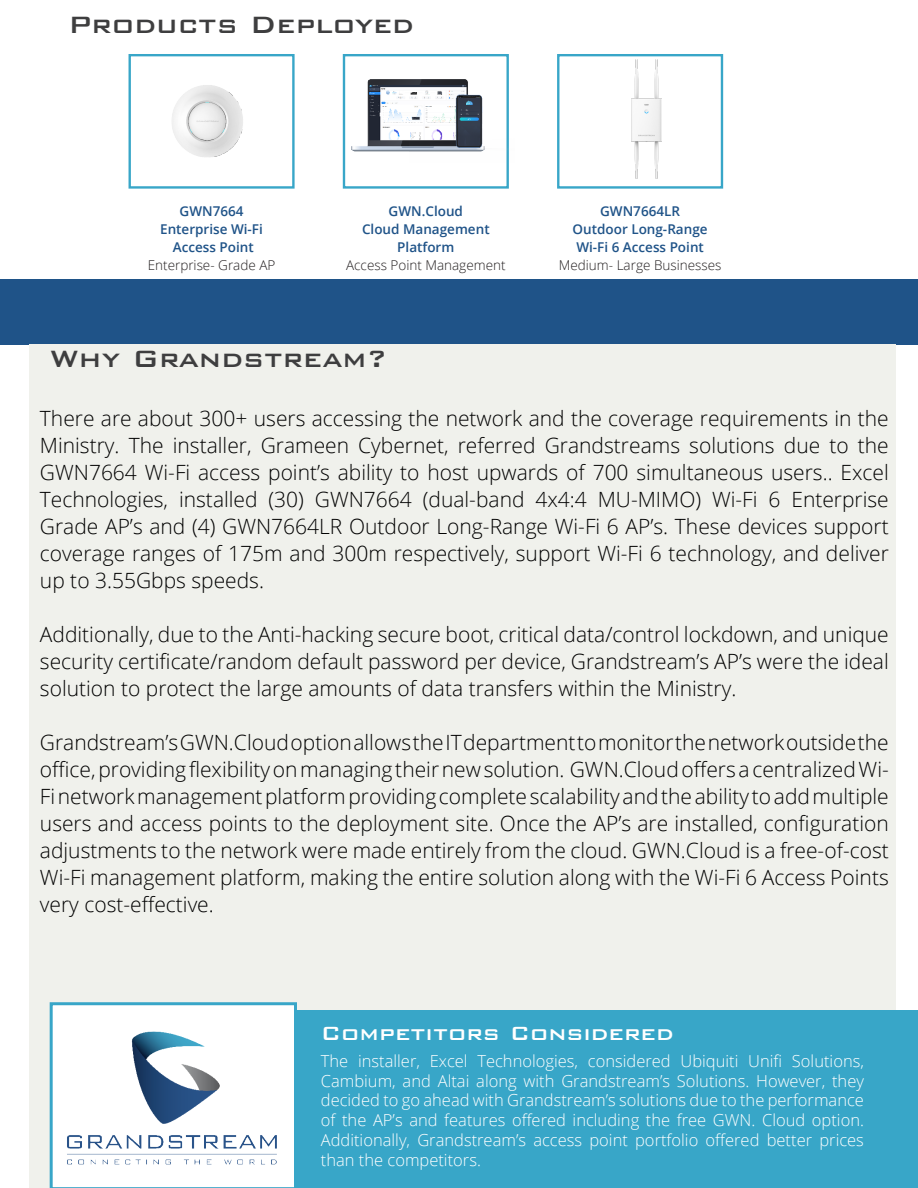
<style>
.page{position:relative;width:918px;height:1188px;background:#fff}
.page>*{position:absolute;margin:0;border:0;box-sizing:border-box;transform-origin:0 0}
.t1{font:500 31.5px "Bank Gothic BT";color:#3e3e3f}
.t2{font:500 25.5px "Bank Gothic BT";color:#fff}
.t3{font:300 21px/27px "Open Sans";color:#000;text-align:justify}
.t4{font:300 16.5px/19.8px "Open Sans";color:#fff;text-align:justify}
.Body_Text{font:600 13.5px/18px "Open Sans";color:#1f5388;text-align:center}
.Body_Text-2{font:300 13.5px "Open Sans";color:#231f20}
.s1{font-weight:300;color:#231f20}
</style>
<div class="page">
<div style="left:0;top:279px;width:918px;height:65px;background:#1f5388"></div>
<div style="left:29px;top:344px;width:866px;height:844px;background:#f0f1ec"></div>
<div style="left:129px;top:54px;width:166px;height:135px;border:2px solid #38a6c8"></div>
<div style="left:343px;top:54px;width:166px;height:135px;border:2px solid #38a6c8"></div>
<div style="left:557px;top:54px;width:166px;height:135px;border:2px solid #38a6c8"></div>
<img style="left:351px;top:80px;width:158px;height:82px">
<img style="left:172px;top:69px;width:121px;height:93px">
<div style="left:297px;top:1011px;width:621px;height:177px;background:#38a6c8"></div>
<svg style="left:50px;top:1002px;width:247px;height:186px"></svg>
<img style="left:632px;top:60px;width:29px;height:119px">
<p class="t1" style="left:68px;top:8px;width:348px">Products Deployed</p>
<p class="Body_Text" style="left:148px;top:202px;width:129px">GWN7664<br>Enterprise Wi-Fi<br>Access Point<br><span class="s1">Enterprise- Grade AP</span></p>
<p class="Body_Text" style="left:389px;top:202px;width:76px">GWN.Cloud</p>
<p class="Body_Text" style="left:362px;top:220px;width:129px">Cloud Management<br>Platform</p>
<p class="Body_Text-2" style="left:346px;top:256px;width:161px">Access Point Management</p>
<p class="t1" style="left:50px;top:342px;width:339px">Why Grandstream?</p>
<p class="Body_Text" style="left:600px;top:202px;width:81px">GWN7664LR</p>
<p class="Body_Text" style="left:559px;top:220px;width:164px">Outdoor Long-Range<br>Wi-Fi 6 Access Point<br><span class="s1">Medium- Large Businesses</span></p>
<p class="t3" style="left:40px;top:405px;width:850px">There are about 300+ users accessing the network and the coverage requirements in the Ministry. The installer, Grameen Cybernet, referred Grandstreams solutions due to the GWN7664 Wi-Fi access point’s ability to host upwards of 700 simultaneous users.. Excel Technologies, installed (30) GWN7664 (dual-band 4x4:4 MU-MIMO) Wi-Fi 6 Enterprise Grade AP’s and (4) GWN7664LR Outdoor Long-Range Wi-Fi 6 AP’s. These devices support coverage ranges of 175m and 300m respectively, support Wi-Fi 6 technology, and deliver up to 3.55Gbps speeds.</p>
<p class="t3" style="left:40px;top:621px;width:850px">Additionally, due to the Anti-hacking secure boot, critical data/control lockdown, and unique security certificate/random default password per device, Grandstream’s AP’s were the ideal solution to protect the large amounts of data transfers within the Ministry.</p>
<p class="t3" style="left:40px;top:729px;width:850px">Grandstream’s GWN.Cloud option allows the IT department to monitor the network outside the office, providing flexibility on managing their new solution. GWN.Cloud offers a centralized Wi-Fi network management platform providing complete scalability and the ability to add multiple users and access points to the deployment site. Once the AP’s are installed, configuration adjustments to the network were made entirely from the cloud. GWN.Cloud is a free-of-cost Wi-Fi management platform, making the entire solution along with the Wi-Fi 6 Access Points very cost-effective.</p>
<p class="t2" style="left:321px;top:1019px;width:354px">Competitors Considered</p>
<p class="t4" style="left:321px;top:1050px;width:545px">The installer, Excel Technologies, considered Ubiquiti Unifi Solutions, Cambium, and Altai along with Grandstream’s Solutions. However, they decided to go ahead with Grandstream’s solutions due to the performance of the AP’s and features offered including the free GWN. Cloud option.<br>Additionally, Grandstream’s access point portfolio offered better prices than the competitors.</p>
</div>
